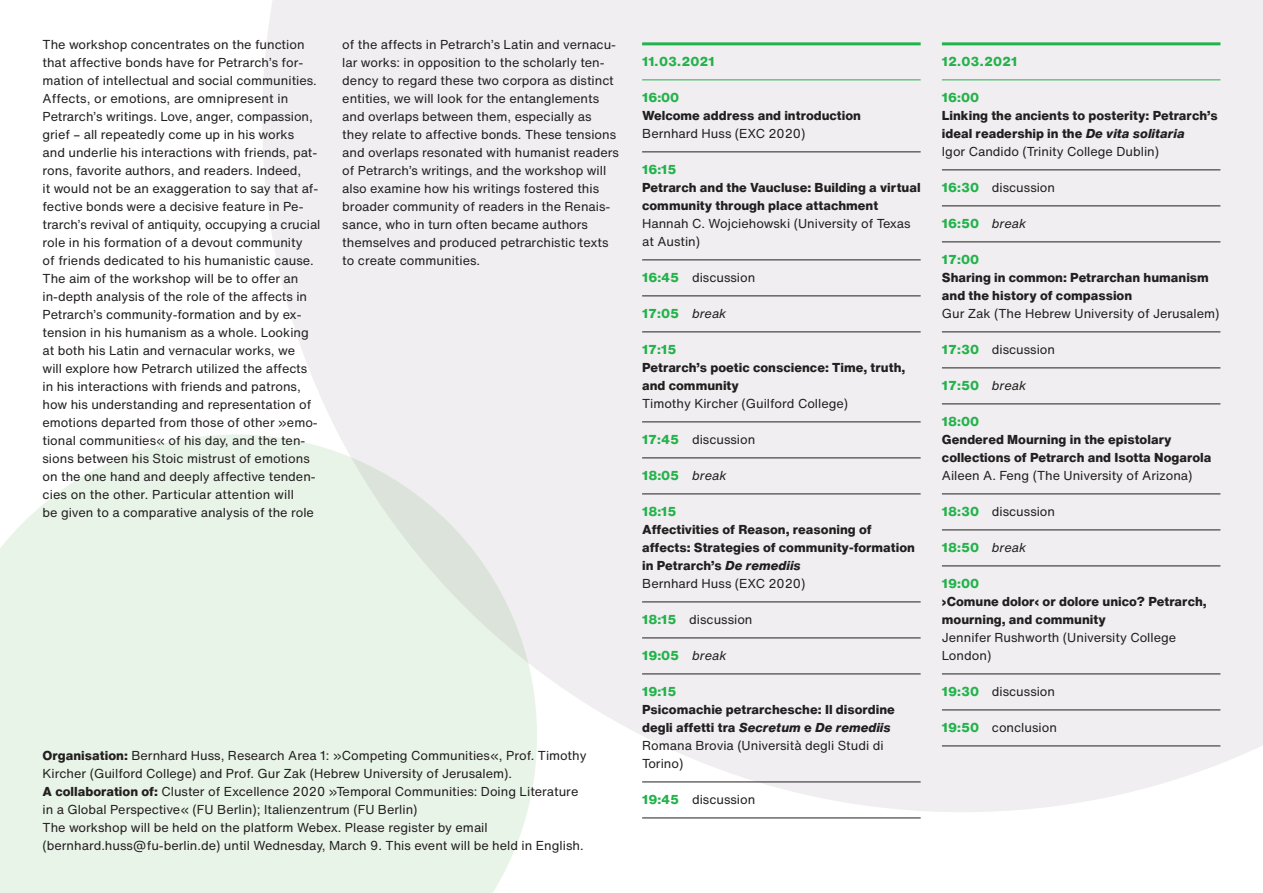
<style>
.page{position:relative;width:1263px;height:893px;background:#fff}
.page>*{position:absolute;margin:0;border:0;box-sizing:border-box;transform-origin:0 0}
.t1{font:12.75px/18px "Helvetica Now Text";color:#231f20}
.t2{font:800 12.75px/18px "Helvetica Now Text";color:#231f20}
.t3{font:800 12.75px "Helvetica Now Text";color:#23b24b}
.s1{font-weight:800}
.s2{font-weight:800;color:#23b24b}
.s3{font-weight:400;font-style:italic;color:#231f20}
.s4{font-style:italic}
</style>
<div class="page">
<div style="left:262px;top:0;width:1001px;height:812px;background:#f0eef0"></div>
<svg style="left:0;top:434px;width:537px;height:459px;fill:#e9f4e8"></svg>
<hr style="left:642px;top:42px;width:279px;height:3px;background:#23b24b">
<hr style="left:642px;top:80px;width:279px;height:1px;background:#23b24b">
<hr style="left:642px;top:152px;width:279px;height:1px;background:#231f20">
<hr style="left:642px;top:260px;width:279px;height:1px;background:#231f20">
<hr style="left:642px;top:296px;width:279px;height:1px;background:#231f20">
<hr style="left:642px;top:332px;width:279px;height:1px;background:#231f20">
<hr style="left:642px;top:422px;width:279px;height:1px;background:#231f20">
<hr style="left:642px;top:458px;width:279px;height:1px;background:#231f20">
<hr style="left:642px;top:494px;width:279px;height:1px;background:#231f20">
<hr style="left:642px;top:602px;width:279px;height:1px;background:#231f20">
<hr style="left:642px;top:638px;width:279px;height:1px;background:#231f20">
<hr style="left:642px;top:674px;width:279px;height:1px;background:#231f20">
<hr style="left:642px;top:782px;width:279px;height:1px;background:#231f20">
<hr style="left:642px;top:818px;width:279px;height:1px;background:#231f20">
<hr style="left:942px;top:42px;width:278px;height:3px;background:#23b24b">
<hr style="left:942px;top:80px;width:278px;height:1px;background:#23b24b">
<hr style="left:942px;top:170px;width:278px;height:1px;background:#231f20">
<hr style="left:942px;top:206px;width:278px;height:1px;background:#231f20">
<hr style="left:942px;top:242px;width:278px;height:1px;background:#231f20">
<hr style="left:942px;top:332px;width:278px;height:1px;background:#231f20">
<hr style="left:942px;top:368px;width:278px;height:1px;background:#231f20">
<hr style="left:942px;top:404px;width:278px;height:1px;background:#231f20">
<hr style="left:942px;top:494px;width:278px;height:1px;background:#231f20">
<hr style="left:942px;top:530px;width:278px;height:1px;background:#231f20">
<hr style="left:942px;top:566px;width:278px;height:1px;background:#231f20">
<hr style="left:942px;top:674px;width:278px;height:1px;background:#231f20">
<hr style="left:942px;top:710px;width:278px;height:1px;background:#231f20">
<hr style="left:942px;top:746px;width:278px;height:1px;background:#231f20">
<p class="t1" style="left:43px;top:36px;width:279px">The workshop concentrates on the function that affective bonds have for Petrarch’s for&shy;mation of intellectual and social communities.<br>Affects, or emotions, are omnipresent in Petrarch’s writings. Love, anger, compassion, grief – all repeatedly come up in his works<br>and underlie his interactions with friends, pat&shy;rons, favorite authors, and readers. Indeed,<br>it would not be an exaggeration to say that af&shy;fective bonds were a decisive feature in Pe&shy;trarch’s revival of antiquity, occupying a crucial role in his formation of a devout community<br>of friends dedicated to his humanistic cause.<br>The aim of the workshop will be to offer an in-depth analysis of the role of the affects in Petrarch’s community-formation and by ex&shy;tension in his humanism as a whole. Looking at both his Latin and vernacular works, we<br>will explore how Petrarch utilized the affects in his interactions with friends and patrons, how his understanding and representation of emotions departed from those of other »emo&shy;tional communities« of his day, and the ten&shy;sions between his Stoic mistrust of emotions on the one hand and deeply affective tenden&shy;cies on the other. Particular attention will<br>be given to a comparative analysis of the role</p>
<p class="t1" style="left:342px;top:36px;width:278px">of the affects in Petrarch’s Latin and vernacu&shy;lar works: in opposition to the scholarly ten&shy;dency to regard these two corpora as distinct entities, we will look for the entanglements and overlaps between them, especially as they relate to affective bonds. These tensions and overlaps resonated with humanist readers of Petrarch’s writings, and the workshop will also examine how his writings fostered this broader community of readers in the Renais&shy;sance, who in turn often became authors themselves and produced petrarchistic texts to create communities.</p>
<p class="t1" style="left:43px;top:747px;width:546px"><span class="s1">Organisation:</span> Bernhard Huss, Research Area 1: »Competing Communities«, Prof. Timothy</p>
<p class="t1" style="left:43px;top:765px;width:471px">Kircher (Guilford College) and Prof. Gur Zak (Hebrew University of Jerusalem).</p>
<p class="t1" style="left:43px;top:783px;width:537px"><span class="s1">A collaboration of:</span> Cluster of Excellence 2020 »Temporal Communities: Doing Literature in a Global Perspective« (FU Berlin); Italienzentrum (FU Berlin)</p>
<p class="t1" style="left:43px;top:819px;width:543px">The workshop will be held on the platform Webex. Please register by email (bernhard.huss@fu-berlin.de) until Wednesday, March 9. This event will be held in English.</p>
<p class="t3" style="left:642px;top:52px;width:74px">11.03.2021</p>
<p class="t3" style="left:642px;top:88px;width:39px">16:00</p>
<p class="t2" style="left:642px;top:107px;width:220px">Welcome address and introduction</p>
<p class="t1" style="left:642px;top:124px;width:165px">Bernhard Huss (EXC 2020)</p>
<p class="t3" style="left:642px;top:160px;width:36px">16:15</p>
<p class="t2" style="left:642px;top:179px;width:280px">Petrarch and the Vaucluse: Building a virtual community through place attachment</p>
<p class="t1" style="left:642px;top:214px;width:270px">Hannah C. Wojciehowski (University of Texas at Austin)</p>
<p class="t1" style="left:642px;top:268px;width:115px"><span class="s2">16:45</span> discussion</p>
<p class="t3" style="left:642px;top:304px;width:86px">17:05 <span class="s3">break</span></p>
<p class="t3" style="left:642px;top:340px;width:36px">17:15</p>
<p class="t2" style="left:642px;top:359px;width:265px">Petrarch’s poetic conscience: Time, truth, and community</p>
<p class="t1" style="left:642px;top:394px;width:208px">Timothy Kircher (Guilford College)</p>
<p class="t1" style="left:642px;top:430px;width:115px"><span class="s2">17:45</span> discussion</p>
<p class="t3" style="left:642px;top:466px;width:86px">18:05 <span class="s3">break</span></p>
<p class="t3" style="left:642px;top:502px;width:36px">18:15</p>
<p class="t2" style="left:642px;top:521px;width:274px">Affectivities of Reason, reasoning of affects: Strategies of community-formation in Petrarch’s <span class="s4">De remediis</span></p>
<p class="t1" style="left:642px;top:574px;width:165px">Bernhard Huss (EXC 2020)</p>
<p class="t1" style="left:642px;top:610px;width:112px"><span class="s2">18:15</span> discussion</p>
<p class="t3" style="left:642px;top:646px;width:86px">19:05 <span class="s3">break</span></p>
<p class="t3" style="left:642px;top:682px;width:36px">19:15</p>
<p class="t2" style="left:642px;top:701px;width:254px">Psicomachie petrarchesche: Il disordine degli affetti tra <span class="s4">Secretum</span> e <span class="s4">De remediis</span></p>
<p class="t1" style="left:642px;top:736px;width:243px">Romana Brovia (Università degli Studi di<br>Torino)</p>
<p class="t1" style="left:642px;top:790px;width:115px"><span class="s2">19:45</span> discussion</p>
<p class="t3" style="left:942px;top:52px;width:77px">12.03.2021</p>
<p class="t3" style="left:942px;top:88px;width:39px">16:00</p>
<p class="t2" style="left:942px;top:107px;width:277px">Linking the ancients to posterity: Petrarch’s ideal readership in the <span class="s4">De vita solitaria</span></p>
<p class="t1" style="left:942px;top:142px;width:219px">Igor Candido (Trinity College Dublin)</p>
<p class="t1" style="left:942px;top:178px;width:115px"><span class="s2">16:30</span> discussion</p>
<p class="t3" style="left:942px;top:214px;width:86px">16:50 <span class="s3">break</span></p>
<p class="t3" style="left:942px;top:250px;width:39px">17:00</p>
<p class="t2" style="left:942px;top:269px;width:268px">Sharing in common: Petrarchan humanism and the history of compassion</p>
<p class="t1" style="left:942px;top:304px;width:279px">Gur Zak (The Hebrew University of Jerusalem)</p>
<p class="t1" style="left:942px;top:340px;width:115px"><span class="s2">17:30</span> discussion</p>
<p class="t3" style="left:942px;top:376px;width:86px">17:50 <span class="s3">break</span></p>
<p class="t3" style="left:942px;top:412px;width:39px">18:00</p>
<p class="t2" style="left:942px;top:431px;width:271px">Gendered Mourning in the epistolary collections of Petrarch and Isotta Nogarola</p>
<p class="t1" style="left:942px;top:466px;width:252px">Aileen A. Feng (The University of Arizona)</p>
<p class="t1" style="left:942px;top:502px;width:115px"><span class="s2">18:30</span> discussion</p>
<p class="t3" style="left:942px;top:538px;width:86px">18:50 <span class="s3">break</span></p>
<p class="t3" style="left:942px;top:574px;width:39px">19:00</p>
<p class="t2" style="left:942px;top:593px;width:266px">›Comune dolor‹ or dolore unico? Petrarch, mourning, and community</p>
<p class="t1" style="left:942px;top:628px;width:236px">Jennifer Rushworth (University College<br>London)</p>
<p class="t1" style="left:942px;top:682px;width:115px"><span class="s2">19:30</span> discussion</p>
<p class="t1" style="left:942px;top:718px;width:116px"><span class="s2">19:50</span> conclusion</p>
</div>
